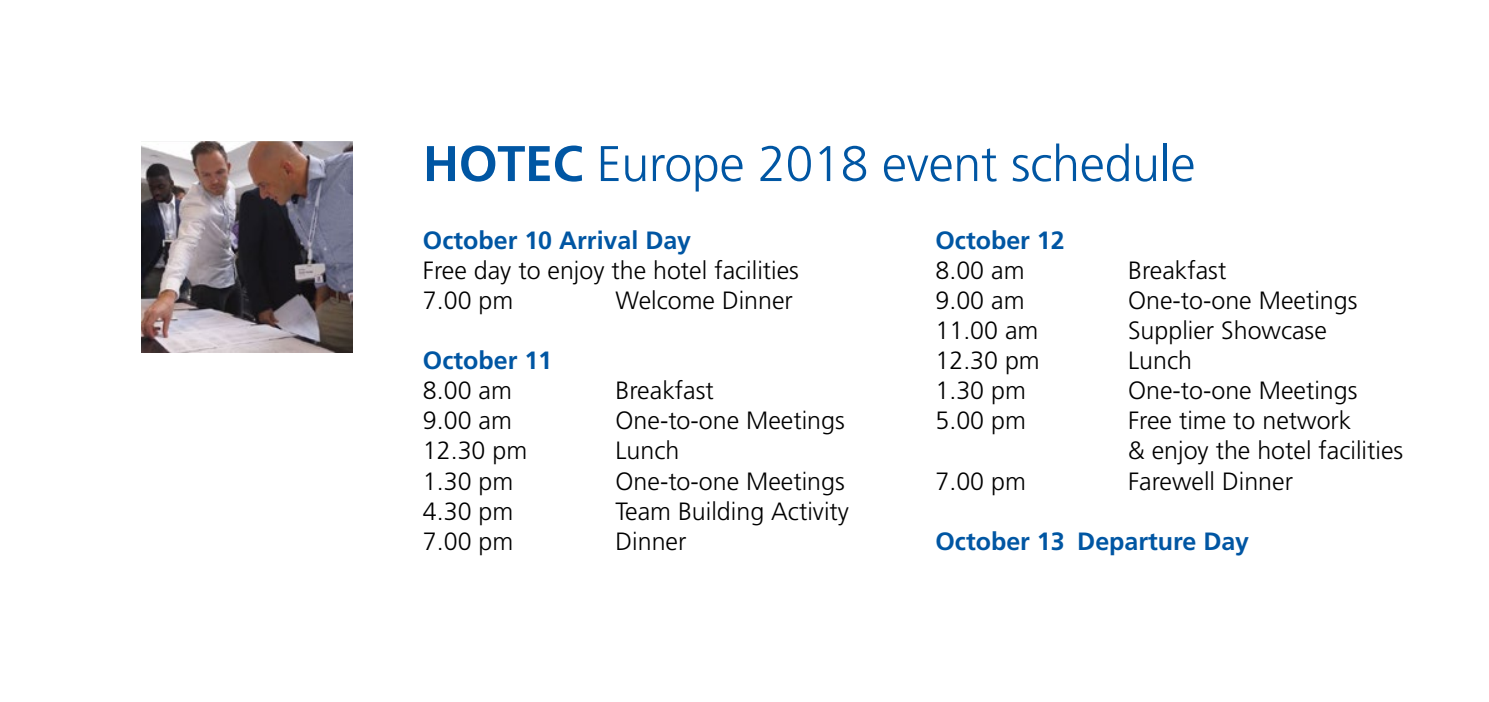
<style>
.page{position:relative;width:1489px;height:702px;background:#fff}
.page>*{position:absolute;margin:0;border:0;box-sizing:border-box;transform-origin:0 0}
.t1{font:300 50px "Frutiger";letter-spacing:-.005em;color:#0056a3}
.t2{font:300 25px/30px "Frutiger";color:#000}
.t3{font:700 25px "Frutiger";color:#0056a3}
.s1{font-weight:700}
</style>
<div class="page">
<img style="left:142px;top:142px;width:210px;height:210px">
<h1 class="t1" style="left:423px;top:135px;width:774px"><span class="s1">HOTEC</span> Europe 2018 event schedule</h1>
<p class="t3" style="left:423px;top:226px;width:270px">October 10 Arrival Day</p>
<p class="t2" style="left:423px;top:256px;width:377px">Free day to enjoy the hotel facilities<br>7.00 pm</p>
<p class="t3" style="left:935px;top:226px;width:131px">October 12</p>
<p class="t2" style="left:935px;top:256px;width:90px">8.00 am</p>
<p class="t2" style="left:1128px;top:256px;width:100px">Breakfast</p>
<p class="t2" style="left:935px;top:286px;width:90px">9.00 am</p>
<p class="t2" style="left:1128px;top:286px;width:231px">One-to-one Meetings</p>
<p class="t2" style="left:935px;top:316px;width:104px">11.00 am</p>
<p class="t2" style="left:1128px;top:316px;width:200px">Supplier Showcase</p>
<p class="t2" style="left:935px;top:346px;width:106px">12.30 pm</p>
<p class="t2" style="left:1128px;top:346px;width:65px">Lunch</p>
<p class="t2" style="left:935px;top:376px;width:92px">1.30 pm</p>
<p class="t2" style="left:1128px;top:376px;width:231px">One-to-one Meetings</p>
<p class="t2" style="left:935px;top:406px;width:92px">5.00 pm</p>
<p class="t2" style="left:1128px;top:406px;width:277px">Free time to network<br>&amp; enjoy the hotel facilities</p>
<p class="t2" style="left:935px;top:466px;width:92px">7.00 pm</p>
<p class="t2" style="left:1128px;top:466px;width:166px">Farewell Dinner</p>
<p class="t3" style="left:935px;top:526px;width:315px">October 13 Departure Day</p>
<p class="t2" style="left:615px;top:286px;width:179px">Welcome Dinner</p>
<p class="t3" style="left:423px;top:346px;width:131px">October 11</p>
<p class="t2" style="left:423px;top:376px;width:90px">8.00 am</p>
<p class="t2" style="left:615px;top:376px;width:100px">Breakfast</p>
<p class="t2" style="left:423px;top:406px;width:90px">9.00 am</p>
<p class="t2" style="left:615px;top:406px;width:231px">One-to-one Meetings</p>
<p class="t2" style="left:423px;top:436px;width:106px">12.30 pm</p>
<p class="t2" style="left:615px;top:436px;width:65px">Lunch</p>
<p class="t2" style="left:423px;top:466px;width:92px">1.30 pm</p>
<p class="t2" style="left:615px;top:466px;width:231px">One-to-one Meetings</p>
<p class="t2" style="left:423px;top:496px;width:92px">4.30 pm</p>
<p class="t2" style="left:615px;top:496px;width:235px">Team Building Activity</p>
<p class="t2" style="left:423px;top:526px;width:92px">7.00 pm</p>
<p class="t2" style="left:615px;top:526px;width:72px">Dinner</p>
</div>
